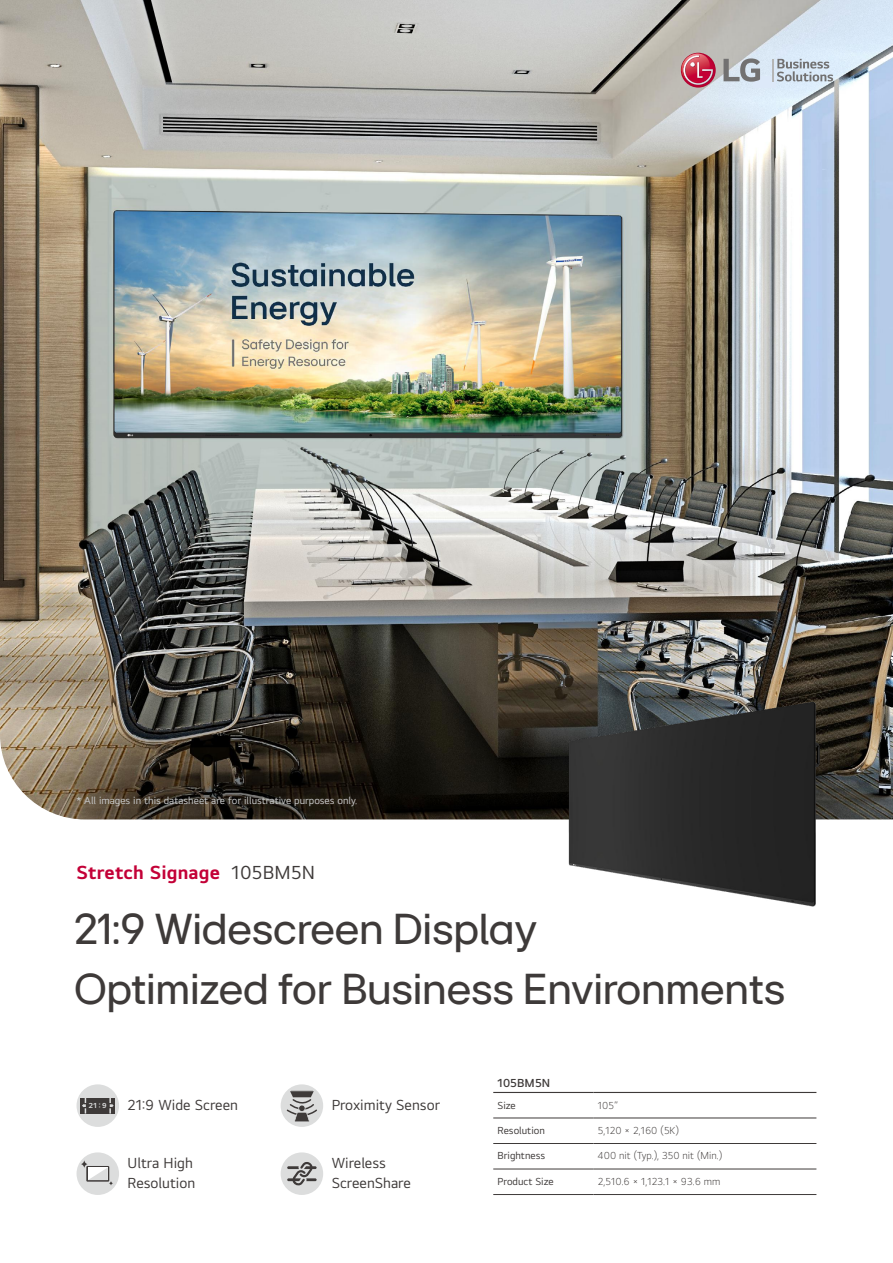
<style>
.page{position:relative;width:893px;height:1263px;background:#fff}
.page>*{position:absolute;margin:0;border:0;box-sizing:border-box;transform-origin:0 0}
.t1{font:45px/60px "LGEI Headline TTF";letter-spacing:.01em;color:#3e3a39}
.t2{font:700 19.5px "LGEI Text TTF";letter-spacing:.01em;color:#c30037}
.t3{font:15px/19.5px "LGEI Text TTF";color:#3e3a39}
.t4{font:600 12px "LGEI Text TTF";letter-spacing:.005em;color:#3e3a39}
.t5{font:300 10.5px "LGEI Text TTF";color:#3e3a39}
.t6{font:10.5px "LGEI Text TTF";color:#c9caca}
.t7{font:10.5px "LGEI Text TTF";color:#3e3a39}
.t8{font:700 7.5px "LGEI Text TTF";color:#dcdddd}
.s1{font-weight:400;color:#3e3a39}
</style>
<div class="page">
<img style="left:0;top:0;width:893px;height:612px">
<img style="left:0;top:612px;width:893px;height:208px">
<div style="left:753px;top:77px;width:23px;height:11px;background:#dde9f9"></div>
<img style="left:553px;top:691px;width:280px;height:216px">
<hr style="left:493px;top:1118px;width:101px;height:1px;background:#3e3a39">
<hr style="left:594px;top:1118px;width:222px;height:1px;background:#3e3a39">
<hr style="left:493px;top:1143px;width:101px;height:1px;background:#3e3a39">
<hr style="left:594px;top:1143px;width:222px;height:1px;background:#3e3a39">
<hr style="left:493px;top:1092px;width:101px;height:1px;background:#3e3a39">
<hr style="left:594px;top:1092px;width:222px;height:1px;background:#3e3a39">
<hr style="left:493px;top:1169px;width:101px;height:1px;background:#3e3a39">
<hr style="left:594px;top:1169px;width:222px;height:1px;background:#3e3a39">
<hr style="left:493px;top:1194px;width:101px;height:1px;background:#3e3a39">
<hr style="left:594px;top:1194px;width:222px;height:1px;background:#3e3a39">
<div style="left:77px;top:1084px;width:42px;height:43px;background:#dcdddd;border-radius:50%"></div>
<div style="left:81px;top:1098px;width:34px;height:15px;background:#3e3a39"></div>
<svg style="left:109px;top:1098px;width:5px;height:15px"></svg>
<svg style="left:82px;top:1098px;width:4px;height:15px"></svg>
<div style="left:281px;top:1152px;width:42px;height:43px;background:#dcdddd;border-radius:50%"></div>
<svg style="left:287px;top:1162px;width:30px;height:24px"></svg>
<div style="left:77px;top:1152px;width:42px;height:43px;background:#dcdddd;border-radius:50%"></div>
<div style="left:86px;top:1166px;width:23px;height:15px;background:#3e3a39"></div>
<svg style="left:81px;top:1160px;width:7px;height:8px"></svg>
<svg style="left:88px;top:1167px;width:25px;height:18px"></svg>
<div style="left:281px;top:1084px;width:42px;height:43px;background:#dcdddd;border-radius:50%"></div>
<svg style="left:286px;top:1091px;width:31px;height:31px"></svg>
<svg style="left:772px;top:59px;width:61px;height:22px"></svg>
<svg style="left:723px;top:58px;width:37px;height:24px"></svg>
<svg style="left:681px;top:53px;width:35px;height:35px"></svg>
<svg style="left:682px;top:54px;width:31px;height:31px"></svg>
<p class="t6" style="left:77px;top:794px;width:282px">* All images in this datasheet are for illustrative purposes only.</p>
<h2 class="t2" style="left:77px;top:860px;width:240px">Stretch Signage <span class="s1">105BM5N</span></h2>
<h1 class="t1" style="left:74px;top:898px;width:712px">21:9 Widescreen Display<br>Optimized for Business Environments</h1>
<p class="t8" style="left:89px;top:1101px;width:19px">21 : 9</p>
<p class="t3" style="left:128px;top:1095px;width:112px">21:9 Wide Screen</p>
<p class="t3" style="left:128px;top:1153px;width:69px">Ultra High<br>Resolution</p>
<p class="t3" style="left:332px;top:1095px;width:110px">Proximity Sensor</p>
<p class="t3" style="left:332px;top:1153px;width:81px">Wireless<br>ScreenShare</p>
<p class="t4" style="left:497px;top:1076px;width:54px">105BM5N</p>
<p class="t7" style="left:497px;top:1098px;width:20px">Size</p>
<p class="t5" style="left:598px;top:1098px;width:22px">105”</p>
<p class="t7" style="left:497px;top:1124px;width:49px">Resolution</p>
<p class="t5" style="left:598px;top:1124px;width:83px">5,120 × 2,160 (5K)</p>
<p class="t7" style="left:497px;top:1149px;width:49px">Brightness</p>
<p class="t5" style="left:598px;top:1149px;width:126px">400 nit (Typ.), 350 nit (Min.)</p>
<p class="t7" style="left:497px;top:1175px;width:58px">Product Size</p>
<p class="t5" style="left:598px;top:1175px;width:124px">2,510.6 × 1,123.1 × 93.6 mm</p>
</div>
